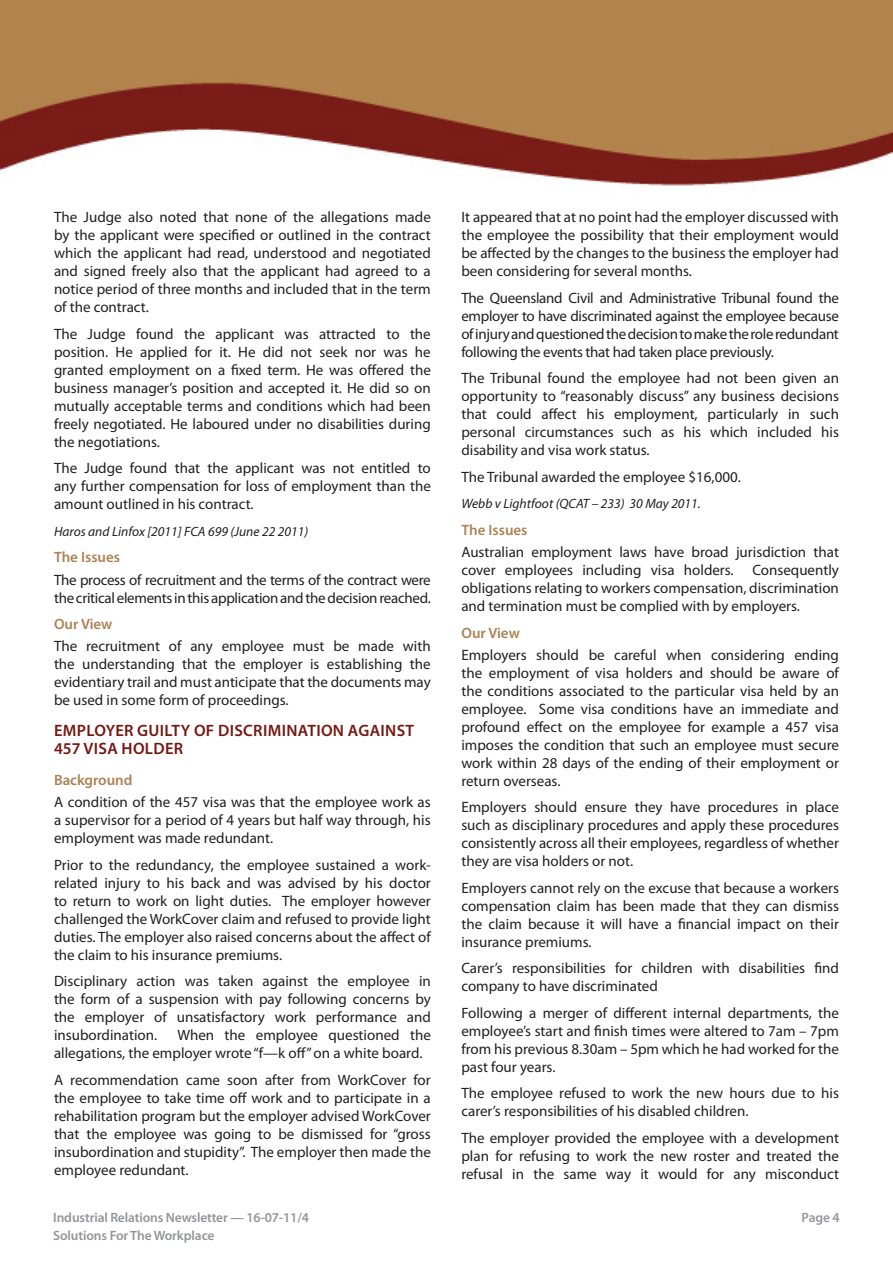
<style>
.page{position:relative;width:893px;height:1263px;background:#fff}
.page>*{position:absolute;margin:0;border:0;box-sizing:border-box;transform-origin:0 0}
.Article_heading{font:600 16.5px/18px "Myriad Pro";letter-spacing:.02em;color:#751812}
.body{font:15px/18px "Myriad Pro";color:#231f20;text-align:justify}
.body-2{font:15px/18px "Myriad Pro";letter-spacing:-.02em;color:#231f20}
.Sub_heading{font:600 15px "Myriad Pro";color:#ad8255}
.case{font:italic 13.5px "Myriad Pro";color:#231f20}
.t1{font:600 13.5px/18px "Myriad Pro";letter-spacing:-.01em;color:#939598}
</style>
<div class="page">
<img style="left:0;top:0;width:892px;height:186px">
<p class="body" style="left:54px;top:208px;width:378px">The Judge also noted that none of the allegations made by the applicant were specified or outlined in the contract which the applicant had read, understood and negotiated and signed freely also that the applicant had agreed to a notice period of three months and included that in the term of the contract.</p>
<p class="body" style="left:54px;top:324px;width:378px">The Judge found the applicant was attracted to the position. He applied for it. He did not seek nor was he granted employment on a fixed term. He was offered the business manager’s position and accepted it. He did so on mutually acceptable terms and conditions which had been freely negotiated. He laboured under no disabilities during the negotiations.</p>
<p class="body" style="left:54px;top:459px;width:378px">The Judge found that the applicant was not entitled to any further compensation for loss of employment than the amount outlined in his contract.</p>
<p class="case" style="left:54px;top:523px;width:256px">Haros and Linfox [2011] FCA 699 (June 22 2011)</p>
<p class="Sub_heading" style="left:54px;top:548px;width:68px">The Issues</p>
<p class="body-2" style="left:54px;top:570px;width:378px">The process of recruitment and the terms of the contract were the critical elements in this application and the decision reached.</p>
<p class="Sub_heading" style="left:54px;top:614px;width:60px">Our View</p>
<p class="body" style="left:54px;top:637px;width:378px">The recruitment of any employee must be made with the understanding that the employer is establishing the evidentiary trail and must anticipate that the documents may be used in some form of proceedings.</p>
<p class="Article_heading" style="left:54px;top:721px;width:362px">EMPLOYER GUILTY OF DISCRIMINATION AGAINST<br>457 VISA HOLDER</p>
<p class="Sub_heading" style="left:54px;top:770px;width:80px">Background</p>
<p class="body" style="left:54px;top:793px;width:378px">A condition of the 457 visa was that the employee work as a supervisor for a period of 4 years but half way through, his employment was made redundant.</p>
<p class="body" style="left:54px;top:855px;width:378px">Prior to the redundancy, the employee sustained a work&shy;related injury to his back and was advised by his doctor to return to work on light duties. The employer however challenged the WorkCover claim and refused to provide light duties. The employer also raised concerns about the affect of the claim to his insurance premiums.</p>
<p class="body" style="left:54px;top:972px;width:378px">Disciplinary action was taken against the employee in the form of a suspension with pay following concerns by the employer of unsatisfactory work performance and insubordination.</p>
<p class="body" style="left:54px;top:1026px;width:378px;text-indent:123px">When the employee questioned the allegations, the employer wrote “f—k off” on a white board.</p>
<p class="body" style="left:54px;top:1070px;width:378px">A recommendation came soon after from WorkCover for the employee to take time off work and to participate in a rehabilitation program but the employer advised WorkCover that the employee was going to be dismissed for “gross insubordination and stupidity”. The employer then made the employee redundant.</p>
<p class="body" style="left:461px;top:208px;width:379px">It appeared that at no point had the employer discussed with the employee the possibility that their employment would be affected by the changes to the business the employer had been considering for several months.</p>
<p class="body" style="left:461px;top:288px;width:379px">The Queensland Civil and Administrative Tribunal found the employer to have discriminated against the employee because of injury and questioned the decision to make the role redundant following the events that had taken place previously.</p>
<p class="body" style="left:461px;top:369px;width:379px">The Tribunal found the employee had not been given an opportunity to “reasonably discuss” any business decisions that could affect his employment, particularly in such personal circumstances such as his which included his disability and visa work status.</p>
<p class="body" style="left:461px;top:467px;width:281px">The Tribunal awarded the employee $16,000.</p>
<p class="case" style="left:461px;top:495px;width:241px">Webb v Lightfoot (QCAT – 233) 30 May 2011.</p>
<p class="Sub_heading" style="left:461px;top:520px;width:68px">The Issues</p>
<p class="body" style="left:461px;top:543px;width:379px">Australian employment laws have broad jurisdiction that cover employees including visa holders. Consequently obligations relating to workers compensation, discrimination and termination must be complied with by employers.</p>
<p class="Sub_heading" style="left:461px;top:623px;width:60px">Our View</p>
<p class="body" style="left:461px;top:645px;width:379px">Employers should be careful when considering ending the employment of visa holders and should be aware of the conditions associated to the particular visa held by an employee. Some visa conditions have an immediate and profound effect on the employee for example a 457 visa imposes the condition that such an employee must secure work within 28 days of the ending of their employment or return overseas.</p>
<p class="body" style="left:461px;top:798px;width:379px">Employers should ensure they have procedures in place such as disciplinary procedures and apply these procedures consistently across all their employees, regardless of whether they are visa holders or not.</p>
<p class="body" style="left:461px;top:878px;width:379px">Employers cannot rely on the excuse that because a workers compensation claim has been made that they can dismiss the claim because it will have a financial impact on their insurance premiums.</p>
<p class="body" style="left:461px;top:959px;width:379px">Carer’s responsibilities for children with disabilities find company to have discriminated</p>
<p class="body" style="left:461px;top:1003px;width:379px">Following a merger of different internal departments, the employee’s start and finish times were altered to 7am – 7pm from his previous 8.30am – 5pm which he had worked for the past four years.</p>
<p class="body" style="left:461px;top:1084px;width:379px">The employee refused to work the new hours due to his carer’s responsibilities of his disabled children.</p>
<p class="body" style="left:461px;top:1128px;width:379px">The employer provided the employee with a development plan for refusing to work the new roster and treated the refusal in the same way it would for any misconduct</p>
<p class="t1" style="left:53px;top:1208px;width:257px">Industrial Relations Newsletter — 16-07-11/4<br>Solutions For The Workplace</p>
<p class="t1" style="left:802px;top:1208px;width:40px">Page 4</p>
</div>
